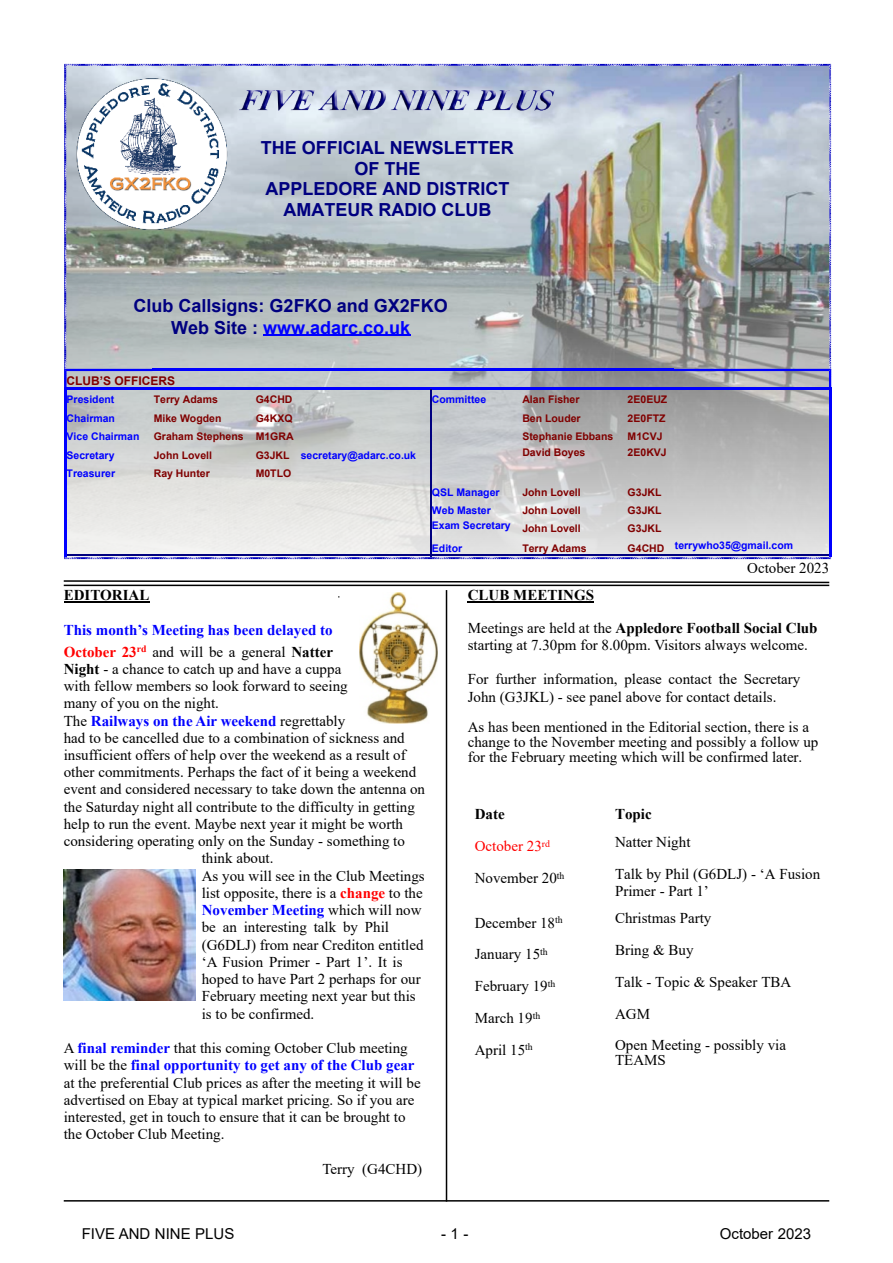
<style>
.page{position:relative;width:893px;height:1263px;background:#fff}
.page>*{position:absolute;margin:0;border:0;box-sizing:border-box;transform-origin:0 0}
.t1{font:700 18px/20.7px "Arial";color:#000080;text-align:center}
.t2{font:15px/17.2px "Times New Roman";color:#000}
.t3{font:700 15px/21.6px "Times New Roman";color:#00f}
.t4{font:700 15px/32.2px "Times New Roman";color:#000}
.t5{font:15px "Arial";color:#000}
.t6{font:15px "Times New Roman";color:#f00}
.t7{font:700 12px "Arial";color:#800000}
.t8{font:700 10.5px "Arial";color:#800000}
.t9{font:700 10.5px "Arial";color:#00f}
.s1{color:#00f}
.s2{color:#800000}
.s3{color:#f00}
.s4{font-weight:400;color:#000}
.s5{color:#000}
.s6{font-weight:700}
.s7{font-weight:700;color:#f00}
.s8{font-weight:700;color:#00f}
.s9{font-weight:400}
</style>
<div class="page">
<hr style="left:64px;top:601px;width:85px;height:2px;background:#000">
<hr style="left:468px;top:601px;width:126px;height:2px;background:#000">
<img style="left:65px;top:63px;width:767px;height:496px">
<img style="left:231px;top:80px;width:354px;height:73px">
<hr style="left:64px;top:1200px;width:765px;height:1px;background:#000">
<hr style="left:64px;top:585px;width:765px;height:1px;background:#000">
<svg style="left:63px;top:580px;width:767px;height:4px"></svg>
<img style="left:360px;top:592px;width:77px;height:132px">
<hr style="left:263px;top:334px;width:147px;height:2px;background:#00f">
<img style="left:71px;top:75px;width:160px;height:158px">
<hr style="left:152px;top:369px;width:102px;height:2px;background:#00f">
<hr style="left:254px;top:369px;width:45px;height:2px;background:#00f">
<hr style="left:299px;top:369px;width:132px;height:2px;background:#00f">
<hr style="left:431px;top:369px;width:90px;height:2px;background:#00f">
<hr style="left:521px;top:369px;width:105px;height:2px;background:#00f">
<hr style="left:626px;top:369px;width:48px;height:2px;background:#00f">
<hr style="left:152px;top:387px;width:102px;height:3px;background:#00f">
<hr style="left:254px;top:387px;width:45px;height:3px;background:#00f">
<hr style="left:299px;top:387px;width:132px;height:3px;background:#00f">
<hr style="left:430px;top:387px;width:91px;height:3px;background:#00f">
<hr style="left:521px;top:387px;width:105px;height:3px;background:#00f">
<hr style="left:626px;top:387px;width:48px;height:3px;background:#00f">
<hr style="left:64px;top:555px;width:88px;height:1px;background:#000080">
<hr style="left:152px;top:555px;width:102px;height:1px;background:#000080">
<hr style="left:254px;top:555px;width:45px;height:1px;background:#000080">
<hr style="left:299px;top:555px;width:132px;height:1px;background:#000080">
<hr style="left:430px;top:555px;width:91px;height:1px;background:#000080">
<hr style="left:521px;top:555px;width:105px;height:1px;background:#000080">
<hr style="left:626px;top:555px;width:48px;height:1px;background:#000080">
<hr style="left:674px;top:555px;width:157px;height:1px;background:#000080">
<svg style="left:64px;top:369px;width:88px;height:21px;background:#8f94d6"></svg>
<hr style="left:64px;top:387px;width:2px;height:20px;background:#00f">
<svg style="left:64px;top:407px;width:2px;height:149px"></svg>
<svg style="left:430px;top:390px;width:1px;height:165px"></svg>
<svg style="left:674px;top:369px;width:157px;height:21px;background:#8282c0"></svg>
<hr style="left:829px;top:387px;width:2px;height:20px;background:#00f">
<svg style="left:829px;top:407px;width:2px;height:149px"></svg>
<hr style="left:446px;top:590px;width:1px;height:611px;background:#000">
<img style="left:64px;top:869px;width:131px;height:131px">
<p class="t1" style="left:261px;top:139px;width:254px">THE OFFICIAL NEWSLETTER<br>OF THE<br>APPLEDORE AND DISTRICT<br>AMATEUR RADIO CLUB</p>
<p class="t1" style="left:134px;top:296px;width:316px;line-height:21.6px">Club Callsigns: G2FKO and GX2FKO<br>Web Site : <span class="s1">www.adarc.co.uk</span></p>
<p class="t7" style="left:67px;top:376px;width:110px">CLUB’S OFFICERS</p>
<p class="t9" style="left:67px;top:396px;width:49px">President</p>
<p class="t8" style="left:154px;top:396px;width:66px">Terry Adams</p>
<p class="t8" style="left:256px;top:396px;width:38px">G4CHD</p>
<p class="t9" style="left:432px;top:396px;width:56px">Committee</p>
<p class="t8" style="left:522px;top:396px;width:59px">Alan Fisher</p>
<p class="t8" style="left:628px;top:396px;width:41px">2E0EUZ</p>
<p class="t9" style="left:67px;top:414px;width:50px">Chairman</p>
<p class="t8" style="left:154px;top:414px;width:69px">Mike Wogden</p>
<p class="t8" style="left:256px;top:414px;width:38px">G4KXQ</p>
<p class="t8" style="left:522px;top:414px;width:60px">Ben Louder</p>
<p class="t8" style="left:628px;top:414px;width:39px">2E0FTZ</p>
<p class="t9" style="left:67px;top:433px;width:74px">Vice Chairman</p>
<p class="t8" style="left:154px;top:433px;width:141px">Graham Stephens M1GRA</p>
<p class="t8" style="left:522px;top:433px;width:93px">Stephanie Ebbans</p>
<p class="t8" style="left:628px;top:433px;width:37px">M1CVJ</p>
<p class="t9" style="left:67px;top:451px;width:49px">Secretary</p>
<p class="t8" style="left:154px;top:451px;width:60px">John Lovell</p>
<p class="t9" style="left:256px;top:451px;width:162px"><span class="s2">G3JKL</span> secretary@adarc.co.uk</p>
<p class="t8" style="left:522px;top:448px;width:65px">David Boyes</p>
<p class="t8" style="left:628px;top:448px;width:41px">2E0KVJ</p>
<p class="t9" style="left:67px;top:469px;width:50px">Treasurer</p>
<p class="t8" style="left:154px;top:469px;width:58px">Ray Hunter</p>
<p class="t8" style="left:256px;top:469px;width:37px">M0TLO</p>
<p class="t9" style="left:432px;top:488px;width:69px">QSL Manager</p>
<p class="t8" style="left:522px;top:488px;width:60px">John Lovell</p>
<p class="t8" style="left:628px;top:488px;width:35px">G3JKL</p>
<p class="t9" style="left:432px;top:506px;width:60px">Web Master</p>
<p class="t8" style="left:522px;top:506px;width:60px">John Lovell</p>
<p class="t8" style="left:628px;top:506px;width:35px">G3JKL</p>
<p class="t9" style="left:432px;top:522px;width:150px">Exam Secretary <span class="s2">John Lovell</span></p>
<p class="t8" style="left:628px;top:525px;width:35px">G3JKL</p>
<p class="t9" style="left:432px;top:544px;width:32px">Editor</p>
<p class="t8" style="left:522px;top:544px;width:66px">Terry Adams</p>
<p class="t9" style="left:628px;top:541px;width:167px"><span class="s2">G4CHD</span> terrywho35@gmail.com</p>
<p class="t4" style="left:64px;top:581px;width:87px">EDITORIAL</p>
<p class="t3" style="left:64px;top:621px;width:271px">This month’s Meeting has been delayed to<br><span class="s3">October 23</span><sup>rd</sup> <span class="s4">and will be a general</span> <span class="s5">Natter</span></p>
<p class="t2" style="left:64px;top:661px;width:279px"><span class="s6">Night</span> - a chance to catch up and have a cuppa</p>
<p class="t2" style="left:64px;top:679px;width:285px">with fellow members so look forward to seeing</p>
<p class="t2" style="left:64px;top:696px;width:157px">many of you on the night.</p>
<p class="t3" style="left:64px;top:711px;width:283px"><span class="s4">The</span> Railways on the Air weekend <span class="s4">regrettably</span></p>
<p class="t2" style="left:64px;top:730px;width:342px">had to be cancelled due to a combination of sickness and</p>
<p class="t2" style="left:64px;top:748px;width:344px">insufficient offers of help over the weekend as a result of</p>
<p class="t2" style="left:64px;top:765px;width:354px">other commitments. Perhaps the fact of it being a weekend</p>
<p class="t2" style="left:64px;top:782px;width:363px">event and considered necessary to take down the antenna on</p>
<p class="t2" style="left:64px;top:799px;width:353px">the Saturday night all contribute to the difficulty in getting</p>
<p class="t2" style="left:64px;top:817px;width:341px">help to run the event. Maybe next year it might be worth</p>
<p class="t2" style="left:64px;top:834px;width:343px">considering operating only on the Sunday - something to</p>
<p class="t2" style="left:202px;top:851px;width:73px">think about.</p>
<p class="t2" style="left:202px;top:868px;width:225px">As you will see in the Club Meetings</p>
<p class="t2" style="left:202px;top:886px;width:222px">list opposite, there is a <span class="s7">change</span> to the</p>
<p class="t3" style="left:202px;top:901px;width:221px">November Meeting <span class="s4">which will now</span></p>
<p class="t2" style="left:202px;top:920px;width:189px">be an interesting talk by Phil</p>
<p class="t2" style="left:202px;top:937px;width:223px">(G6DLJ) from near Crediton entitled</p>
<p class="t2" style="left:202px;top:955px;width:202px">‘A Fusion Primer - Part 1’. It is</p>
<p class="t2" style="left:202px;top:972px;width:220px">hoped to have Part 2 perhaps for our</p>
<p class="t2" style="left:202px;top:989px;width:215px">February meeting next year but this</p>
<p class="t2" style="left:202px;top:1006px;width:114px">is to be confirmed.</p>
<p class="t2" style="left:64px;top:1041px;width:358px">A <span class="s8">final reminder</span> that this coming October Club meeting will be the <span class="s8">final opportunity to get any of the Club gear </span>at the preferential Club prices as after the meeting it will be advertised on Ebay at typical market pricing. So if you are interested, get in touch to ensure that it can be brought to the October Club Meeting.</p>
<p class="t2" style="left:322px;top:1161px;width:101px">Terry (G4CHD)</p>
<p class="t2" style="left:747px;top:561px;width:84px">October 2023</p>
<p class="t4" style="left:468px;top:581px;width:351px">CLUB MEETINGS<br><span class="s9">Meetings are held at the</span> Appledore Football Social Club</p>
<p class="t2" style="left:468px;top:638px;width:342px">starting at 7.30pm for 8.00pm. Visitors always welcome.</p>
<p class="t2" style="left:468px;top:672px;width:334px">For further information, please contact the Secretary<br>John (G3JKL) - see panel above for contact details.</p>
<p class="t2" style="left:468px;top:720px;width:352px;line-height:15px">As has been mentioned in the Editorial section, there is a change to the November meeting and possibly a follow up for the February meeting which will be confirmed later.</p>
<p class="t4" style="left:475px;top:800px;width:32px">Date</p>
<p class="t4" style="left:615px;top:800px;width:38px">Topic</p>
<p class="t6" style="left:475px;top:841px;width:77px">October 23<sup>rd</sup></p>
<p class="t2" style="left:615px;top:834px;width:77px">Natter Night</p>
<p class="t2" style="left:475px;top:871px;width:91px">November 20<sup>th</sup></p>
<p class="t2" style="left:615px;top:866px;width:207px">Talk by Phil (G6DLJ) - ‘A Fusion<br>Primer - Part 1’</p>
<p class="t2" style="left:475px;top:915px;width:89px">December 18<sup>th</sup></p>
<p class="t2" style="left:615px;top:911px;width:98px">Christmas Party</p>
<p class="t2" style="left:475px;top:947px;width:75px">January 15<sup>th</sup></p>
<p class="t2" style="left:615px;top:943px;width:80px">Bring &amp; Buy</p>
<p class="t2" style="left:475px;top:979px;width:82px">February 19<sup>th</sup></p>
<p class="t2" style="left:615px;top:975px;width:178px">Talk - Topic &amp; Speaker TBA</p>
<p class="t2" style="left:475px;top:1011px;width:67px">March 19<sup>th</sup></p>
<p class="t2" style="left:615px;top:1006px;width:37px">AGM</p>
<p class="t2" style="left:475px;top:1043px;width:60px">April 15<sup>th</sup></p>
<p class="t2" style="left:615px;top:1039px;width:172px;line-height:15px">Open Meeting - possibly via<br>TEAMS</p>
<p class="t5" style="left:82px;top:1228px;width:154px">FIVE AND NINE PLUS</p>
<p class="t5" style="left:441px;top:1228px;width:29px">- 1 -</p>
<p class="t5" style="left:720px;top:1228px;width:93px">October 2023</p>
</div>
